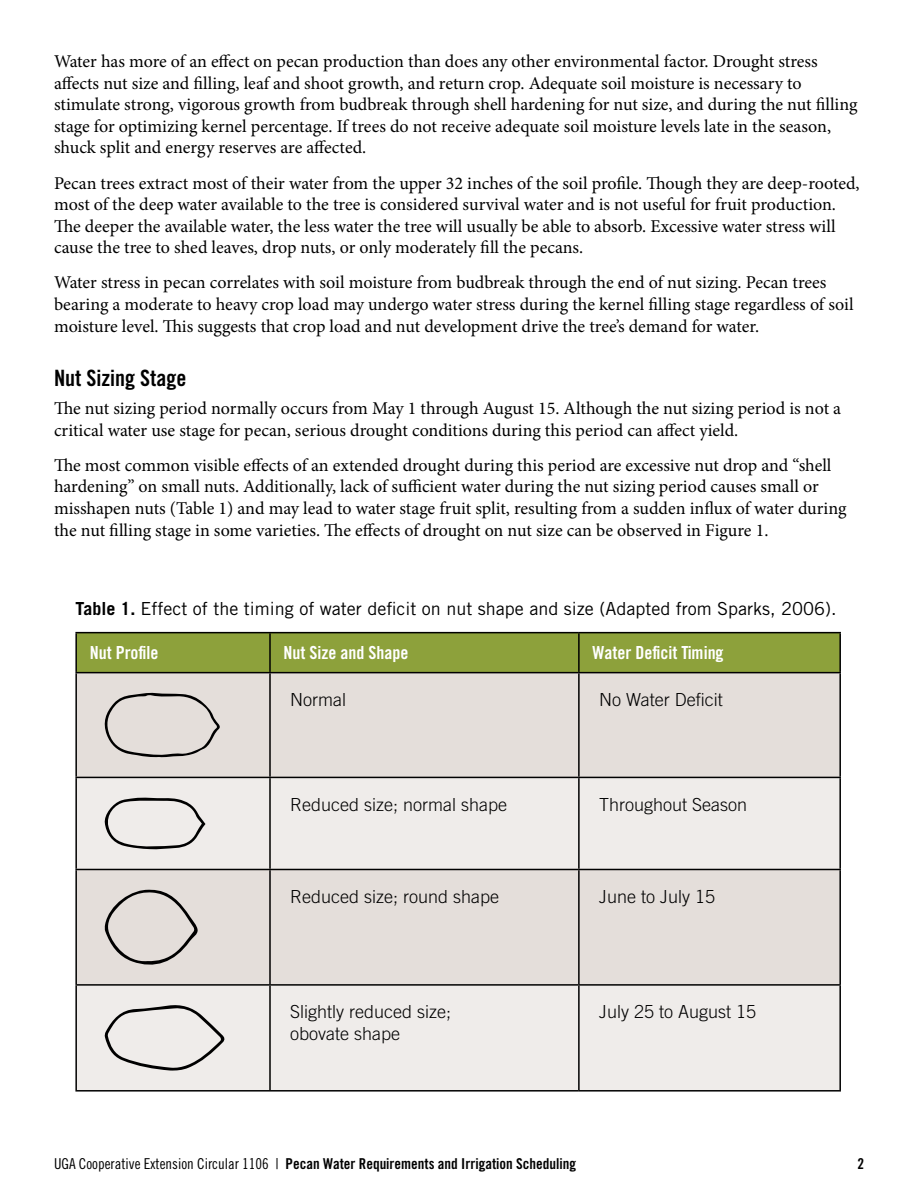
<style>
.page{position:relative;width:918px;height:1188px;background:#fff}
.page>*{position:absolute;margin:0;border:0;box-sizing:border-box;transform-origin:0 0}
.t1{font:22.5px "Trade Gothic LT Std Bd Cn 20";color:#000}
.t2{font:18px/21.6px "Minion Pro";color:#000}
.t3{font:300 18px/21.6px "Trade Gothic LT Std";color:#000}
.t4{font:18px "Trade Gothic LT Std";color:#000}
.t5{font:18px "Trade Gothic LT Std Bd Cn 20";color:#fff}
.t6{font:15px "Trade Gothic LT Std Bd Cn 20";color:#000}
.s1{font-weight:700}
.s2{font-family:"Trade Gothic LT Std Cn 18"}
</style>
<div class="page">
<div style="left:77px;top:633px;width:762px;height:39px;background:#8da13b"></div>
<div style="left:77px;top:673px;width:762px;height:104px;background:#e4deda"></div>
<svg style="left:77px;top:778px;width:762px;height:312px;background:#eae6e3"></svg>
<hr style="left:75px;top:632px;width:195px;height:1px;background:#000">
<hr style="left:75px;top:633px;width:2px;height:39px;background:#000">
<hr style="left:270px;top:632px;width:309px;height:1px;background:#000">
<hr style="left:269px;top:633px;width:2px;height:39px;background:#000">
<hr style="left:579px;top:632px;width:262px;height:1px;background:#000">
<hr style="left:578px;top:633px;width:2px;height:39px;background:#000">
<hr style="left:839px;top:633px;width:2px;height:39px;background:#000">
<hr style="left:75px;top:672px;width:195px;height:1px;background:#000">
<hr style="left:75px;top:673px;width:2px;height:104px;background:#000">
<hr style="left:270px;top:672px;width:309px;height:1px;background:#000">
<hr style="left:269px;top:673px;width:2px;height:104px;background:#000">
<hr style="left:579px;top:672px;width:262px;height:1px;background:#000">
<hr style="left:578px;top:673px;width:2px;height:104px;background:#000">
<hr style="left:839px;top:673px;width:2px;height:104px;background:#000">
<hr style="left:75px;top:777px;width:195px;height:1px;background:#000">
<hr style="left:75px;top:778px;width:2px;height:91px;background:#000">
<hr style="left:270px;top:777px;width:309px;height:1px;background:#000">
<hr style="left:269px;top:778px;width:2px;height:91px;background:#000">
<hr style="left:579px;top:777px;width:262px;height:1px;background:#000">
<hr style="left:578px;top:778px;width:2px;height:91px;background:#000">
<hr style="left:839px;top:778px;width:2px;height:91px;background:#000">
<hr style="left:75px;top:869px;width:195px;height:1px;background:#000">
<hr style="left:75px;top:870px;width:2px;height:114px;background:#000">
<hr style="left:270px;top:869px;width:309px;height:1px;background:#000">
<hr style="left:269px;top:870px;width:2px;height:114px;background:#000">
<hr style="left:579px;top:869px;width:262px;height:1px;background:#000">
<hr style="left:578px;top:870px;width:2px;height:114px;background:#000">
<hr style="left:839px;top:870px;width:2px;height:114px;background:#000">
<hr style="left:75px;top:984px;width:195px;height:2px;background:#000">
<hr style="left:75px;top:986px;width:2px;height:104px;background:#000">
<hr style="left:270px;top:984px;width:309px;height:2px;background:#000">
<hr style="left:269px;top:986px;width:2px;height:104px;background:#000">
<hr style="left:579px;top:984px;width:262px;height:2px;background:#000">
<hr style="left:578px;top:986px;width:2px;height:104px;background:#000">
<hr style="left:839px;top:986px;width:2px;height:104px;background:#000">
<hr style="left:75px;top:1090px;width:195px;height:2px;background:#000">
<hr style="left:270px;top:1090px;width:309px;height:2px;background:#000">
<hr style="left:579px;top:1090px;width:262px;height:2px;background:#000">
<svg style="left:105px;top:693px;width:115px;height:64px;background:#cec8c5"></svg>
<svg style="left:105px;top:798px;width:100px;height:51px;background:#d1cecc"></svg>
<svg style="left:105px;top:890px;width:93px;height:75px;background:#ccc6c3"></svg>
<svg style="left:105px;top:1005px;width:119px;height:66px;background:#d6d3d1"></svg>
<p class="t2" style="left:54px;top:51px;width:805px">Water has more of an effect on pecan production than does any other environmental factor. Drought stress affects nut size and filling, leaf and shoot growth, and return crop. Adequate soil moisture is necessary to stimulate strong, vigorous growth from budbreak through shell hardening for nut size, and during the nut filling stage for optimizing kernel percentage. If trees do not receive adequate soil moisture levels late in the season, shuck split and energy reserves are affected.</p>
<p class="t2" style="left:54px;top:172px;width:807px">Pecan trees extract most of their water from the upper 32 inches of the soil profile. Though they are deep-rooted, most of the deep water available to the tree is considered survival water and is not useful for fruit production.<br>The deeper the available water, the less water the tree will usually be able to absorb. Excessive water stress will cause the tree to shed leaves, drop nuts, or only moderately fill the pecans.</p>
<p class="t2" style="left:54px;top:272px;width:801px">Water stress in pecan correlates with soil moisture from budbreak through the end of nut sizing. Pecan trees bearing a moderate to heavy crop load may undergo water stress during the kernel filling stage regardless of soil moisture level. This suggests that crop load and nut development drive the tree’s demand for water.</p>
<p class="t1" style="left:54px;top:364px;width:134px">Nut Sizing Stage</p>
<p class="t2" style="left:54px;top:398px;width:789px">The nut sizing period normally occurs from May 1 through August 15. Although the nut sizing period is not a critical water use stage for pecan, serious drought conditions during this period can affect yield.</p>
<p class="t2" style="left:54px;top:454px;width:794px">The most common visible effects of an extended drought during this period are excessive nut drop and “shell hardening” on small nuts. Additionally, lack of sufficient water during the nut sizing period causes small or misshapen nuts (Table 1) and may lead to water stage fruit split, resulting from a sudden influx of water during the nut filling stage in some varieties. The effects of drought on nut size can be observed in Figure 1.</p>
<p class="t4" style="left:75px;top:598px;width:763px"><span class="s1">Table 1.</span> Effect of the timing of water deficit on nut shape and size (Adapted from Sparks, 2006).</p>
<p class="t5" style="left:90px;top:642px;width:70px">Nut Profile</p>
<p class="t5" style="left:284px;top:642px;width:126px">Nut Size and Shape</p>
<p class="t5" style="left:592px;top:642px;width:133px">Water Deficit Timing</p>
<p class="t3" style="left:290px;top:688px;width:57px">Normal</p>
<p class="t3" style="left:599px;top:688px;width:125px">No Water Deficit</p>
<p class="t3" style="left:290px;top:793px;width:219px">Reduced size; normal shape</p>
<p class="t3" style="left:599px;top:793px;width:150px">Throughout Season</p>
<p class="t3" style="left:290px;top:885px;width:211px">Reduced size; round shape</p>
<p class="t3" style="left:599px;top:885px;width:118px">June to July 15</p>
<p class="t3" style="left:290px;top:1001px;width:163px">Slightly reduced size; obovate shape</p>
<p class="t3" style="left:599px;top:1001px;width:159px">July 25 to August 15</p>
<p class="t6" style="left:54px;top:1154px;width:524px"><span class="s2">UGA Cooperative Extension Circular 1106 |</span> Pecan Water Requirements and Irrigation Scheduling</p>
<p class="t6" style="left:857px;top:1154px;width:8px">2</p>
</div>
